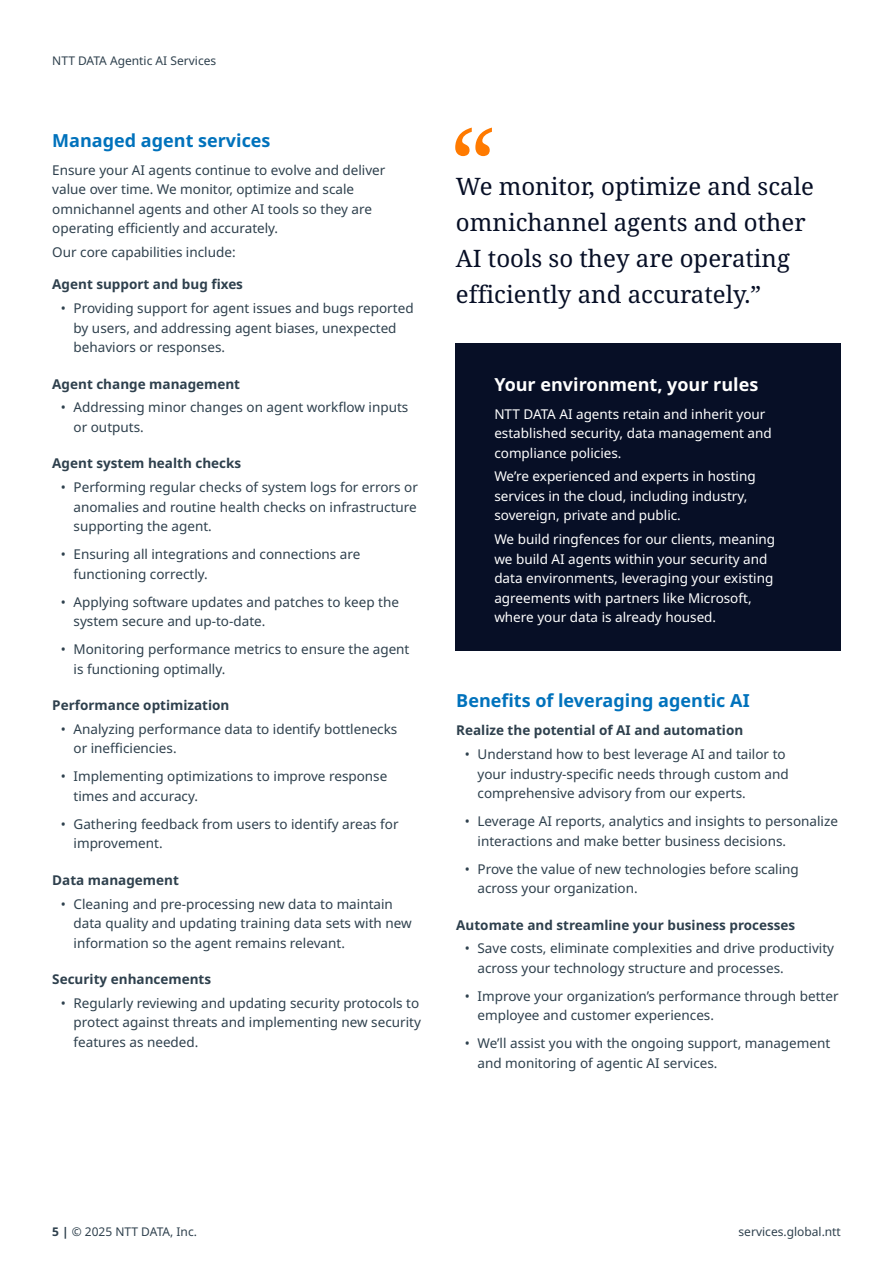
<style>
.page{position:relative;width:893px;height:1263px;background:#fff}
.page>*{position:absolute;margin:0;border:0;box-sizing:border-box;transform-origin:0 0}
.t1{font:24px/36px "Noto Serif";color:#070f26}
.t2{font:700 18px "Noto Sans";color:#0072bc}
.t3{font:700 18px "Noto Sans";color:#fff}
.t4{font:13.5px/19.5px "Noto Sans";color:#2e404d}
.t5{font:13.5px/19.5px "Noto Sans";color:#fff}
.t6{font:700 13.5px "Noto Sans";color:#2e404d}
.t7{font:12px "Noto Sans";color:#2e404d}
.s1{font-weight:700}
</style>
<div class="page">
<div style="left:455px;top:343px;width:386px;height:308px;background:#070f26"></div>
<svg style="left:455px;top:128px;width:37px;height:28px"></svg>
<p class="t7" style="left:52px;top:54px;width:165px">NTT DATA Agentic AI Services</p>
<h2 class="t2" style="left:52px;top:130px;width:220px">Managed agent services</h2>
<p class="t4" style="left:52px;top:160px;width:335px">Ensure your AI agents continue to evolve and deliver value over time. We monitor, optimize and scale omnichannel agents and other AI tools so they are operating efficiently and accurately.</p>
<p class="t4" style="left:52px;top:243px;width:185px">Our core capabilities include:</p>
<p class="t6" style="left:52px;top:277px;width:192px">Agent support and bug fixes</p>
<p class="t4" style="left:74px;top:299px;width:342px;text-indent:-13px">• Providing support for agent issues and bugs reported by users, and addressing agent biases, unexpected behaviors or responses.</p>
<p class="t6" style="left:52px;top:376px;width:189px">Agent change management</p>
<p class="t4" style="left:74px;top:398px;width:336px;text-indent:-13px">• Addressing minor changes on agent workflow inputs or outputs.</p>
<p class="t6" style="left:52px;top:456px;width:190px">Agent system health checks</p>
<p class="t4" style="left:74px;top:478px;width:346px;text-align:justify;text-indent:-13px">• Performing regular checks of system logs for errors or anomalies and routine health checks on infrastructure supporting the agent.</p>
<p class="t4" style="left:74px;top:545px;width:288px;text-indent:-13px">• Ensuring all integrations and connections are functioning correctly.</p>
<p class="t4" style="left:74px;top:592px;width:327px;text-indent:-13px">• Applying software updates and patches to keep the system secure and up-to-date.</p>
<p class="t4" style="left:74px;top:640px;width:337px;text-indent:-13px">• Monitoring performance metrics to ensure the agent is functioning optimally.</p>
<p class="t6" style="left:52px;top:697px;width:179px">Performance optimization</p>
<p class="t4" style="left:74px;top:719px;width:325px;text-indent:-13px">• Analyzing performance data to identify bottlenecks or inefficiencies.</p>
<p class="t4" style="left:74px;top:767px;width:315px;text-indent:-13px">• Implementing optimizations to improve response times and accuracy.</p>
<p class="t4" style="left:74px;top:814px;width:327px;text-indent:-13px">• Gathering feedback from users to identify areas for improvement.</p>
<p class="t6" style="left:52px;top:872px;width:128px">Data management</p>
<p class="t4" style="left:74px;top:894px;width:340px;text-indent:-13px">• Cleaning and pre-processing new data to maintain data quality and updating training data sets with new information so the agent remains relevant.</p>
<p class="t6" style="left:52px;top:971px;width:160px">Security enhancements</p>
<p class="t4" style="left:74px;top:993px;width:349px;text-indent:-13px">• Regularly reviewing and updating security protocols to protect against threats and implementing new security features as needed.</p>
<h1 class="t1" style="left:456px;top:169px;width:359px">We monitor, optimize and scale omnichannel agents and other<br>AI tools so they are operating efficiently and accurately.”</h1>
<h2 class="t3" style="left:494px;top:374px;width:266px">Your environment, your rules</h2>
<p class="t5" style="left:494px;top:404px;width:279px">NTT DATA AI agents retain and inherit your established security, data management and compliance policies.</p>
<p class="t5" style="left:494px;top:467px;width:263px">We’re experienced and experts in hosting services in the cloud, including industry, sovereign, private and public.</p>
<p class="t5" style="left:494px;top:530px;width:282px">We build ringfences for our clients, meaning we build AI agents within your security and data environments, leveraging your existing agreements with partners like Microsoft, where your data is already housed.</p>
<h2 class="t2" style="left:456px;top:690px;width:295px">Benefits of leveraging agentic AI</h2>
<p class="t6" style="left:456px;top:723px;width:289px">Realize the potential of AI and automation</p>
<p class="t4" style="left:477px;top:745px;width:313px;text-indent:-13px">• Understand how to best leverage AI and tailor to your industry-specific needs through custom and comprehensive advisory from our experts.</p>
<p class="t4" style="left:477px;top:812px;width:362px;text-indent:-13px">• Leverage AI reports, analytics and insights to personalize interactions and make better business decisions.</p>
<p class="t4" style="left:477px;top:859px;width:323px;text-indent:-13px">• Prove the value of new technologies before scaling across your organization.</p>
<p class="t6" style="left:456px;top:917px;width:340px">Automate and streamline your business processes</p>
<p class="t4" style="left:477px;top:939px;width:358px;text-indent:-13px">• Save costs, eliminate complexities and drive productivity across your technology structure and processes.</p>
<p class="t4" style="left:477px;top:986px;width:363px;text-indent:-13px">• Improve your organization’s performance through better employee and customer experiences.</p>
<p class="t4" style="left:477px;top:1034px;width:354px;text-indent:-13px">• We’ll assist you with the ongoing support, management and monitoring of agentic AI services.</p>
<p class="t7" style="left:52px;top:1225px;width:146px"><span class="s1">5 |</span> © 2025 NTT DATA, Inc.</p>
<p class="t7" style="left:739px;top:1225px;width:104px">services.global.ntt</p>
</div>
